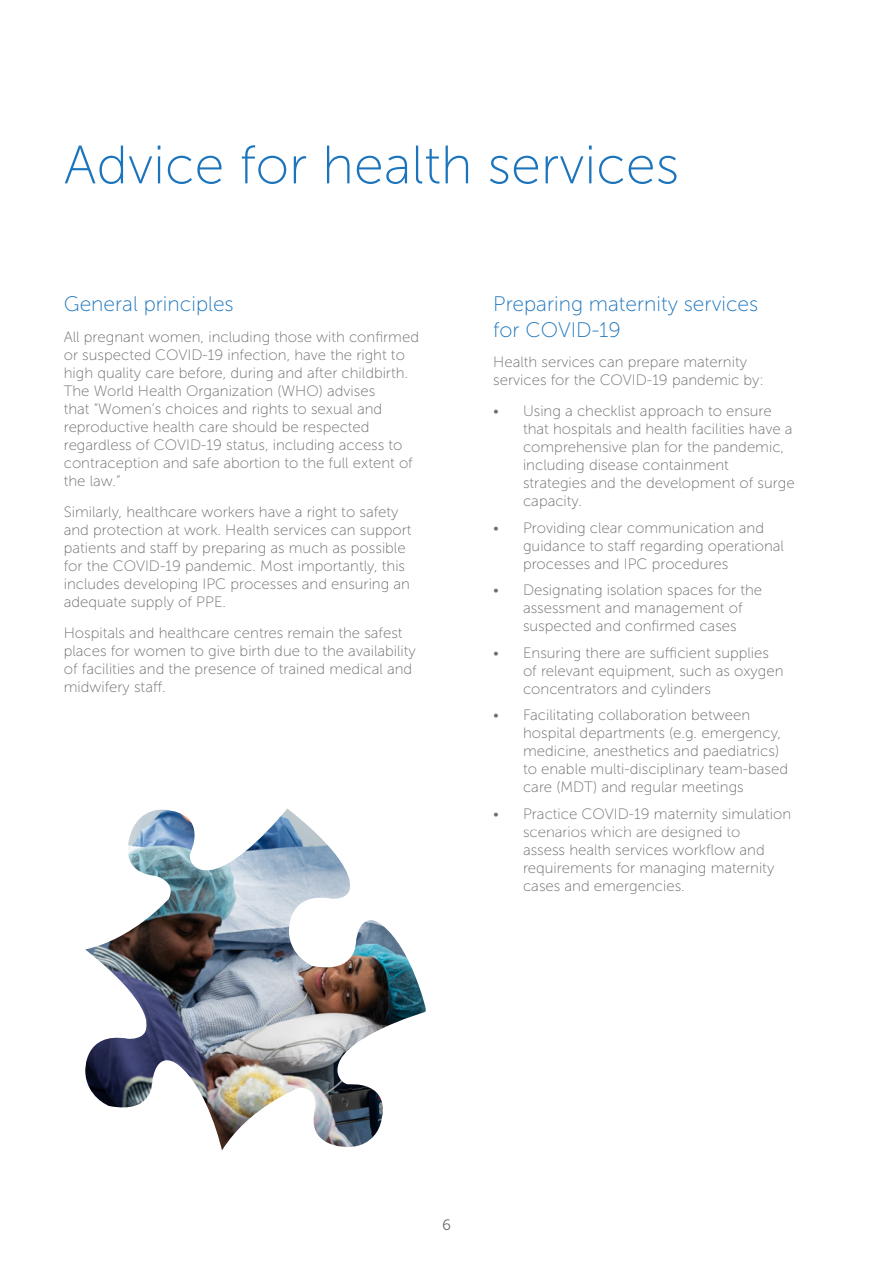
<style>
.page{position:relative;width:893px;height:1263px;background:#fff}
.page>*{position:absolute;margin:0;border:0;box-sizing:border-box;transform-origin:0 0}
.t1{font:54px "Museo Sans 100";color:#1c75bc}
.t2{font:21px/25.2px "Museo Sans 100";color:#1c75bc}
.t3{font:15px/18px "Museo Sans 100";color:#6d6e71}
.t4{font:15px "Museo Sans 300";color:#6d6e71}
</style>
<div class="page">
<img style="left:85px;top:808px;width:342px;height:342px">
<h1 class="t1" style="left:64px;top:136px;width:617px">Advice for health services</h1>
<h2 class="t2" style="left:64px;top:292px;width:171px">General principles</h2>
<p class="t3" style="left:64px;top:328px;width:357px">All pregnant women, including those with confirmed or suspected COVID-19 infection, have the right to high quality care before, during and after childbirth.<br>The World Health Organization (WHO) advises<br>that “Women’s choices and rights to sexual and reproductive health care should be respected regardless of COVID-19 status, including access to contraception and safe abortion to the full extent of the law.”</p>
<p class="t3" style="left:64px;top:503px;width:349px">Similarly, healthcare workers have a right to safety and protection at work. Health services can support patients and staff by preparing as much as possible for the COVID-19 pandemic. Most importantly, this includes developing IPC processes and ensuring an adequate supply of PPE.</p>
<p class="t3" style="left:64px;top:624px;width:354px">Hospitals and healthcare centres remain the safest places for women to give birth due to the availability of facilities and the presence of trained medical and midwifery staff.</p>
<h2 class="t2" style="left:493px;top:292px;width:267px">Preparing maternity services for COVID-19</h2>
<p class="t3" style="left:493px;top:353px;width:272px">Health services can prepare maternity services for the COVID-19 pandemic by:</p>
<p class="t3" style="left:523px;top:402px;width:273px;text-indent:-30px">• Using a checklist approach to ensure that hospitals and health facilities have a comprehensive plan for the pandemic, including disease containment strategies and the development of surge capacity.</p>
<p class="t3" style="left:523px;top:518px;width:262px;text-indent:-30px">• Providing clear communication and guidance to staff regarding operational processes and IPC procedures</p>
<p class="t3" style="left:523px;top:581px;width:241px;text-indent:-30px">• Designating isolation spaces for the assessment and management of suspected and confirmed cases</p>
<p class="t3" style="left:523px;top:644px;width:262px;text-indent:-30px">• Ensuring there are sufficient supplies of relevant equipment, such as oxygen concentrators and cylinders</p>
<p class="t3" style="left:523px;top:706px;width:267px;text-indent:-30px">• Facilitating collaboration between hospital departments (e.g. emergency, medicine, anesthetics and paediatrics) to enable multi-disciplinary team-based care (MDT) and regular meetings</p>
<p class="t3" style="left:523px;top:805px;width:270px;text-indent:-30px">• Practice COVID-19 maternity simulation scenarios which are designed to<br>assess health services workflow and requirements for managing maternity cases and emergencies.</p>
<p class="t4" style="left:442px;top:1216px;width:10px">6</p>
</div>
